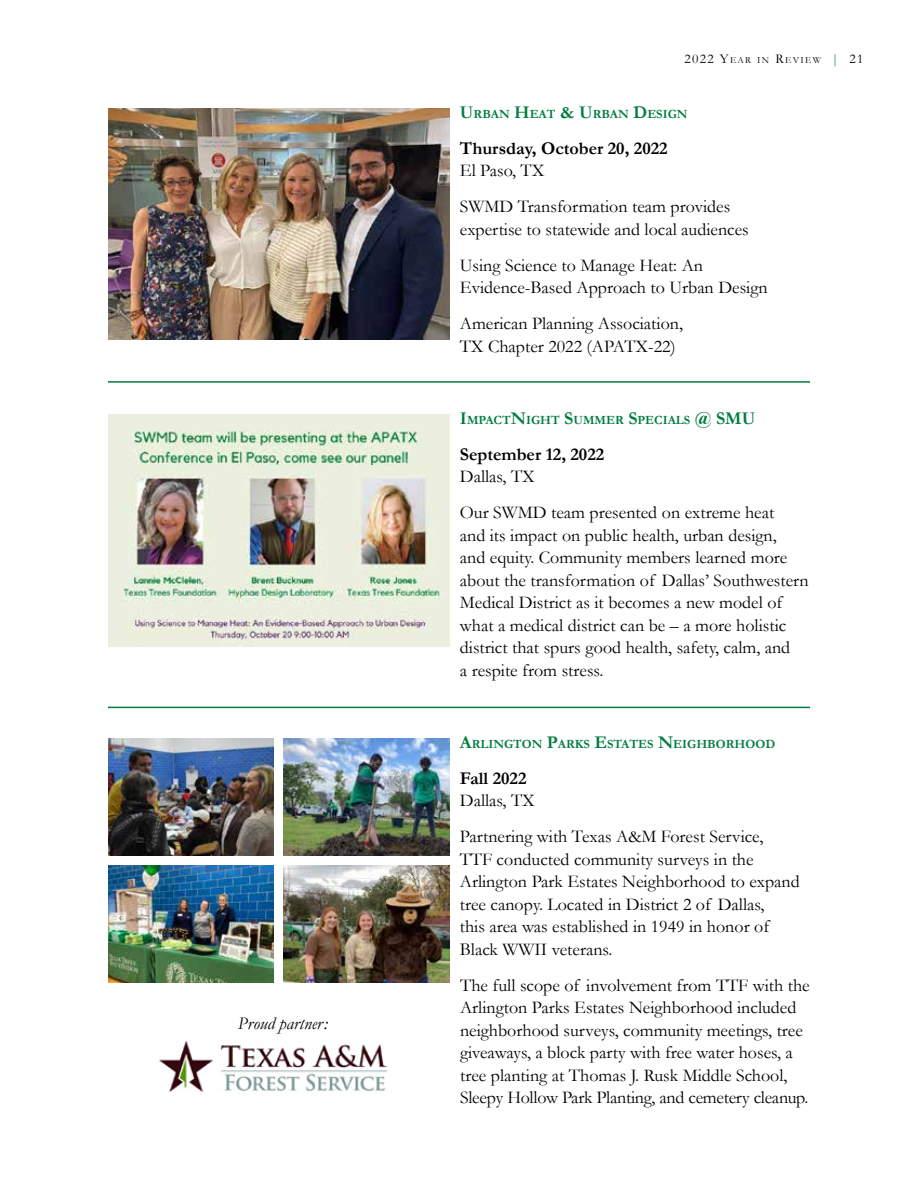
<style>
.page{position:relative;width:918px;height:1188px;background:#fff}
.page>*{position:absolute;margin:0;border:0;box-sizing:border-box;transform-origin:0 0}
.t1{font:18px/22.5px "Garamond";color:#000}
.t2{font:700 18px "Garamond";color:#000}
.t3{font:italic 18px "Garamond";color:#000}
.t4{font:700 12.6px "Garamond";color:#007d3f}
.t5{font:9.45px "Garamond";letter-spacing:.145em;color:#000}
.s1{font-size:13.5px}
.s2{font-size:13.5px;color:#007d3f}
.s3{font-size:18px}
</style>
<div class="page">
<img style="left:108px;top:415px;width:341px;height:231px">
<img style="left:108px;top:108px;width:341px;height:232px">
<hr style="left:108px;top:381px;width:702px;height:2px;background:#007d3f">
<hr style="left:108px;top:707px;width:702px;height:1px;background:#007d3f">
<img style="left:159px;top:1041px;width:229px;height:51px">
<img style="left:108px;top:739px;width:166px;height:117px">
<img style="left:283px;top:739px;width:166px;height:117px">
<img style="left:108px;top:866px;width:166px;height:117px">
<img style="left:283px;top:866px;width:166px;height:117px">
<p class="t3" style="left:238px;top:1012px;width:91px">Proud partner:</p>
<p class="t5" style="left:684px;top:54px;width:181px"><span class="s1">2022 Y</span>EAR IN <span class="s1">R</span>EVIEW <span class="s2">|</span> <span class="s1">21</span></p>
<p class="t4" style="left:460px;top:105px;width:229px"><span class="s3">U</span>RBAN <span class="s3">H</span>EAT <span class="s3">&amp; U</span>RBAN <span class="s3">D</span>ESIGN</p>
<p class="t2" style="left:460px;top:136px;width:209px">Thursday, October 20, 2022</p>
<p class="t1" style="left:460px;top:152px;width:272px;line-height:36px">El Paso, TX<br>SWMD Transformation team provides</p>
<p class="t1" style="left:460px;top:210px;width:290px;line-height:36px">expertise to statewide and local audiences<br>Using Science to Manage Heat: An</p>
<p class="t1" style="left:460px;top:269px;width:309px;line-height:36px">Evidence-Based Approach to Urban Design<br>American Planning Association,</p>
<p class="t1" style="left:460px;top:334px;width:217px">TX Chapter 2022 (APATX-22)</p>
<p class="t4" style="left:460px;top:411px;width:296px"><span class="s3">I</span>MPACT<span class="s3">N</span>IGHT <span class="s3">S</span>UMMER <span class="s3">S</span>PECIALS <span class="s3">@ SMU</span></p>
<p class="t2" style="left:460px;top:442px;width:146px">September 12, 2022</p>
<p class="t1" style="left:460px;top:458px;width:316px;line-height:36px">Dallas, TX<br>Our SWMD team presented on extreme heat</p>
<p class="t1" style="left:460px;top:523px;width:350px">and its impact on public health, urban design,<br>and equity. Community members learned more about the transformation of Dallas’ Southwestern Medical District as it becomes a new model of what a medical district can be – a more holistic district that spurs good health, safety, calm, and<br>a respite from stress.</p>
<p class="t4" style="left:460px;top:735px;width:317px"><span class="s3">A</span>RLINGTON <span class="s3">P</span>ARKS <span class="s3">E</span>STATES <span class="s3">N</span>EIGHBORHOOD</p>
<p class="t2" style="left:460px;top:766px;width:68px">Fall 2022</p>
<p class="t1" style="left:460px;top:782px;width:305px;line-height:36px">Dallas, TX<br>Partnering with Texas A&amp;M Forest Service,</p>
<p class="t1" style="left:460px;top:847px;width:341px">TTF conducted community surveys in the Arlington Park Estates Neighborhood to expand tree canopy. Located in District 2 of Dallas,<br>this area was established in 1949 in honor of Black WWII veterans.</p>
<p class="t1" style="left:460px;top:973px;width:351px">The full scope of involvement from TTF with the Arlington Parks Estates Neighborhood included neighborhood surveys, community meetings, tree giveaways, a block party with free water hoses, a tree planting at Thomas J. Rusk Middle School, Sleepy Hollow Park Planting, and cemetery cleanup.</p>
</div>
